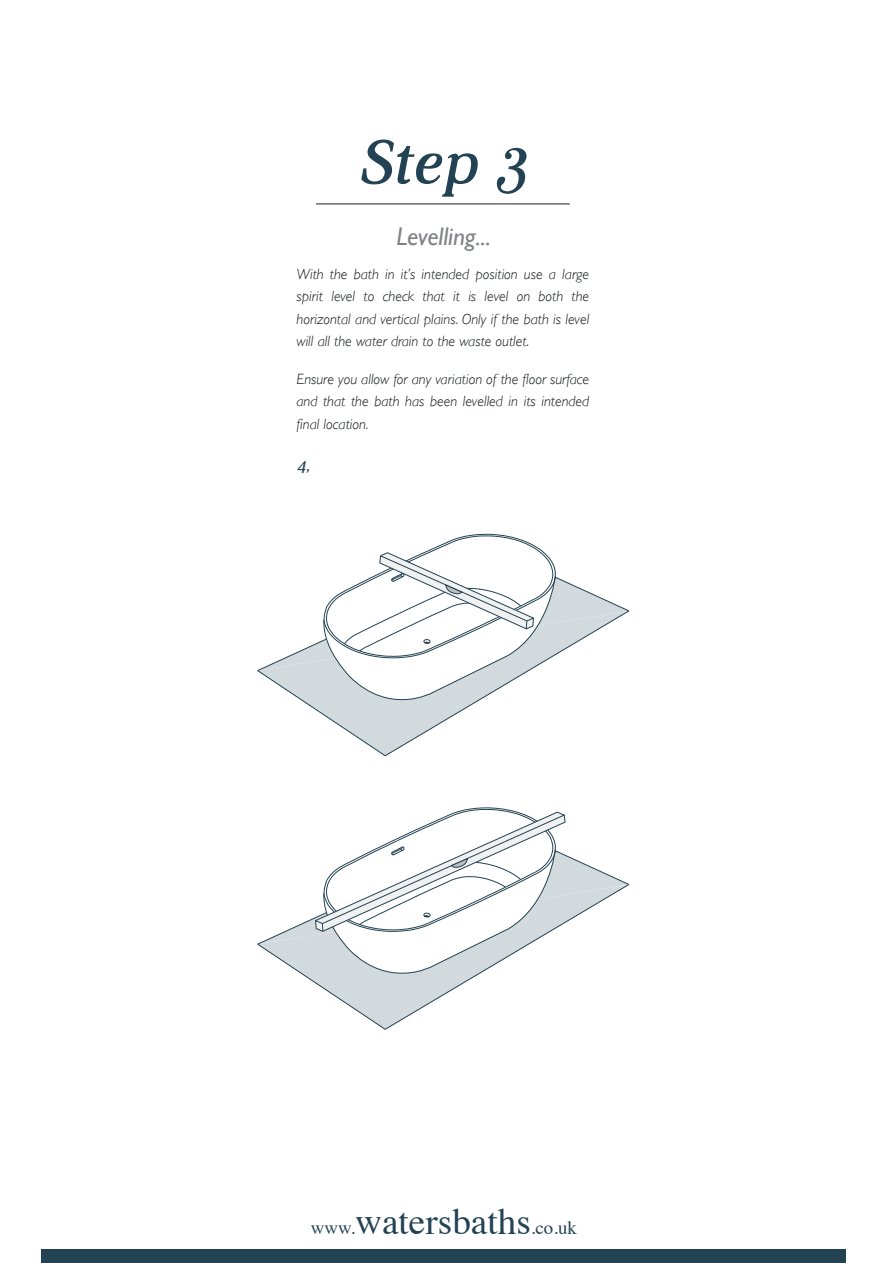
<style>
.page{position:relative;width:893px;height:1263px;background:#fff}
.page>*{position:absolute;margin:0;border:0;box-sizing:border-box;transform-origin:0 0}
.t1{font:italic 63.45px "Aver";color:#234354}
.t2{font:37.2px "Times";color:#234354}
.t3{font:italic 25.5px "Gill Sans";color:#808285}
.t4{font:italic 18px "Aver";color:#234354}
.t5{font:italic 300 14.85px/22.5px "Gill Sans";color:#131718;text-align:justify}
.s1{font-size:18.9px}
</style>
<div class="page">
<div style="left:41px;top:1250px;width:805px;height:13px;background:#234354"></div>
<hr style="left:316px;top:204px;width:254px;height:1px;background:#231f20">
<svg style="left:325px;top:716px;width:128px;height:40px"></svg>
<svg style="left:257px;top:534px;width:372px;height:182px"></svg>
<svg style="left:324px;top:989px;width:130px;height:41px"></svg>
<svg style="left:257px;top:807px;width:372px;height:182px"></svg>
<h1 class="t1" style="left:357px;top:128px;width:173px">Step 3</h1>
<h3 class="t3" style="left:396px;top:221px;width:96px">Levelling...</h3>
<p class="t5" style="left:297px;top:262px;width:294px">With the bath in it’s intended position use a large spirit level to check that it is level on both the horizontal and vertical plains. Only if the bath is level will all the water drain to the waste outlet.</p>
<p class="t5" style="left:297px;top:367px;width:294px">Ensure you allow for any variation of the floor surface and that the bath has been levelled in its intended final location.</p>
<p class="t4" style="left:296px;top:455px;width:15px">4,</p>
<h2 class="t2" style="left:311px;top:1186px;width:268px"><span class="s1">www.</span>watersbaths<span class="s1">.co.uk</span></h2>
</div>
